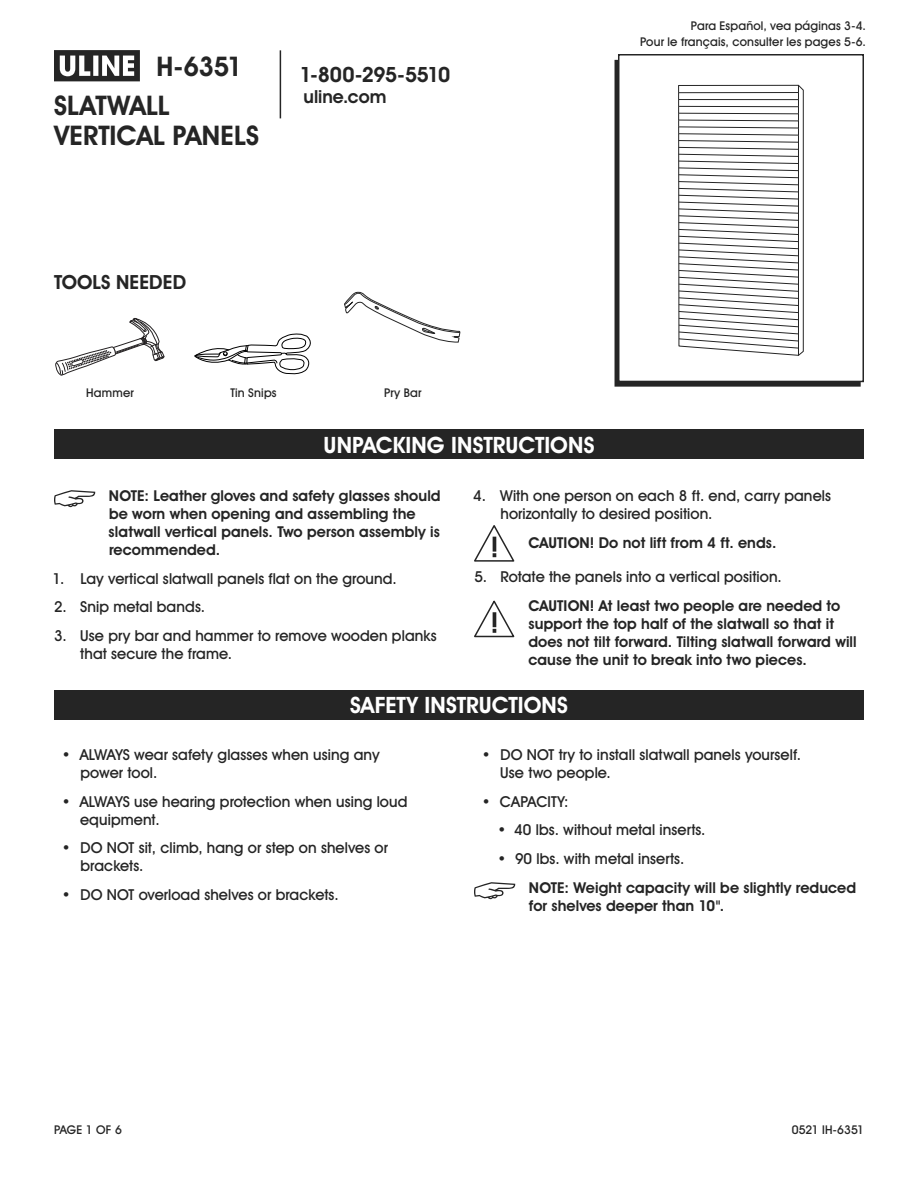
<style>
.page{position:relative;width:918px;height:1188px;background:#fff}
.page>*{position:absolute;margin:0;border:0;box-sizing:border-box;transform-origin:0 0}
.t1{font:700 27px/38.7px "Uline Two Knine";letter-spacing:-.02em;color:#252525}
.t2{font:700 27px "Uline Two Knine";color:#252525}
._2_HEADING_REVERSE{font:700 22.5px "Uline Two Knine";color:#fff}
.t3{font:700 21px "Uline Two Knine";letter-spacing:-.02em;color:#252525}
.Tools_Needed{font:700 19.5px "Uline Two Knine";letter-spacing:.005em;color:#252525}
.t4{font:700 18px "Uline Two Knine";color:#252525}
.t5{font:15px/18px "Uline Two Knine";letter-spacing:.005em;color:#252525}
._1_BODY_ALERT{font:700 15px/18px "Uline Two Knine";letter-spacing:.005em;color:#252525}
.IS_PD_TS_Disclaimer{font:12px "Uline Two Knine";letter-spacing:.015em;color:#252525}
.IS_PD_TS_Disclaimer-2{font:12px "Uline Two Knine";letter-spacing:-.005em;color:#252525}
</style>
<div class="page">
<svg style="left:54px;top:50px;width:86px;height:31px"></svg>
<hr style="left:280px;top:50px;width:1px;height:68px;background:#252525">
<div style="left:615px;top:60px;width:246px;height:327px;border:2px solid #252525"></div>
<div style="left:619px;top:55px;width:244px;height:326px;background:#fff"></div>
<div style="left:618px;top:54px;width:246px;height:328px;border:2px solid #252525"></div>
<svg style="left:678px;top:84px;width:126px;height:272px"></svg>
<svg style="left:56px;top:318px;width:109px;height:57px"></svg>
<svg style="left:194px;top:333px;width:117px;height:42px"></svg>
<div style="left:54px;top:429px;width:810px;height:30px;background:#252525"></div>
<svg style="left:54px;top:490px;width:41px;height:17px"></svg>
<svg style="left:474px;top:525px;width:40px;height:37px"></svg>
<svg style="left:474px;top:601px;width:40px;height:36px"></svg>
<div style="left:54px;top:690px;width:810px;height:30px;background:#252525"></div>
<svg style="left:474px;top:882px;width:41px;height:17px"></svg>
<svg style="left:344px;top:292px;width:116px;height:51px"></svg>
<h1 class="t1" style="left:54px;top:47px;width:190px;text-indent:103px">H-6351<br>SLATWALL</h1>
<h1 class="t2" style="left:54px;top:119px;width:206px">VERTICAL PANELS</h1>
<h3 class="t3" style="left:299px;top:62px;width:152px">1-800-295-5510</h3>
<p class="t4" style="left:303px;top:86px;width:84px">uline.com</p>
<h1 class="Tools_Needed" style="left:54px;top:270px;width:134px">TOOLS NEEDED</h1>
<p class="IS_PD_TS_Disclaimer" style="left:86px;top:385px;width:49px">Hammer</p>
<p class="IS_PD_TS_Disclaimer" style="left:231px;top:385px;width:48px">Tin Snips</p>
<p class="IS_PD_TS_Disclaimer" style="left:384px;top:385px;width:39px">Pry Bar</p>
<p class="IS_PD_TS_Disclaimer" style="left:691px;top:18px;width:177px">Para Español, vea páginas 3-4.</p>
<p class="IS_PD_TS_Disclaimer" style="left:640px;top:35px;width:227px">Pour le français, consulter les pages 5-6.</p>
<h1 class="_2_HEADING_REVERSE" style="left:324px;top:431px;width:272px">UNPACKING INSTRUCTIONS</h1>
<p class="_1_BODY_ALERT" style="left:109px;top:486px;width:333px">NOTE: Leather gloves and safety glasses should be worn when opening and assembling the slatwall vertical panels. Two person assembly is recommended.</p>
<p class="t5" style="left:53px;top:569px;width:346px">1. Lay vertical slatwall panels flat on the ground.</p>
<p class="t5" style="left:54px;top:598px;width:152px">2. Snip metal bands.</p>
<p class="t5" style="left:80px;top:627px;width:358px;text-indent:-26px">3. Use pry bar and hammer to remove wooden planks that secure the frame.</p>
<p class="t5" style="left:501px;top:486px;width:332px;text-indent:-27px">4. With one person on each 8 ft. end, carry panels horizontally to desired position.</p>
<p class="_1_BODY_ALERT" style="left:528px;top:533px;width:250px">CAUTION! Do not lift from 4 ft. ends.</p>
<p class="t5" style="left:474px;top:568px;width:309px">5. Rotate the panels into a vertical position.</p>
<p class="_1_BODY_ALERT" style="left:528px;top:597px;width:330px">CAUTION! At least two people are needed to support the top half of the slatwall so that it does not tilt forward. Tilting slatwall forward will cause the unit to break into two pieces.</p>
<h1 class="_2_HEADING_REVERSE" style="left:350px;top:691px;width:219px">SAFETY INSTRUCTIONS</h1>
<p class="t5" style="left:81px;top:745px;width:301px;text-indent:-19px">• ALWAYS wear safety glasses when using any power tool.</p>
<p class="t5" style="left:80px;top:792px;width:329px;text-indent:-18px">• ALWAYS use hearing protection when using loud equipment.</p>
<p class="t5" style="left:81px;top:839px;width:309px;text-indent:-19px">• DO NOT sit, climb, hang or step on shelves or brackets.</p>
<p class="t5" style="left:62px;top:886px;width:278px">• DO NOT overload shelves or brackets.</p>
<p class="t5" style="left:500px;top:745px;width:302px;text-indent:-18px">• DO NOT try to install slatwall panels yourself.<br>Use two people.</p>
<p class="t5" style="left:482px;top:792px;width:88px">• CAPACITY:</p>
<p class="t5" style="left:497px;top:821px;width:210px">• 40 lbs. without metal inserts.</p>
<p class="t5" style="left:497px;top:850px;width:188px">• 90 lbs. with metal inserts.</p>
<p class="_1_BODY_ALERT" style="left:529px;top:878px;width:329px">NOTE: Weight capacity will be slightly reduced for shelves deeper than 10".</p>
<p class="IS_PD_TS_Disclaimer" style="left:54px;top:1122px;width:69px">PAGE 1 OF 6</p>
<p class="IS_PD_TS_Disclaimer-2" style="left:792px;top:1122px;width:74px">0521 IH-6351</p>
</div>
